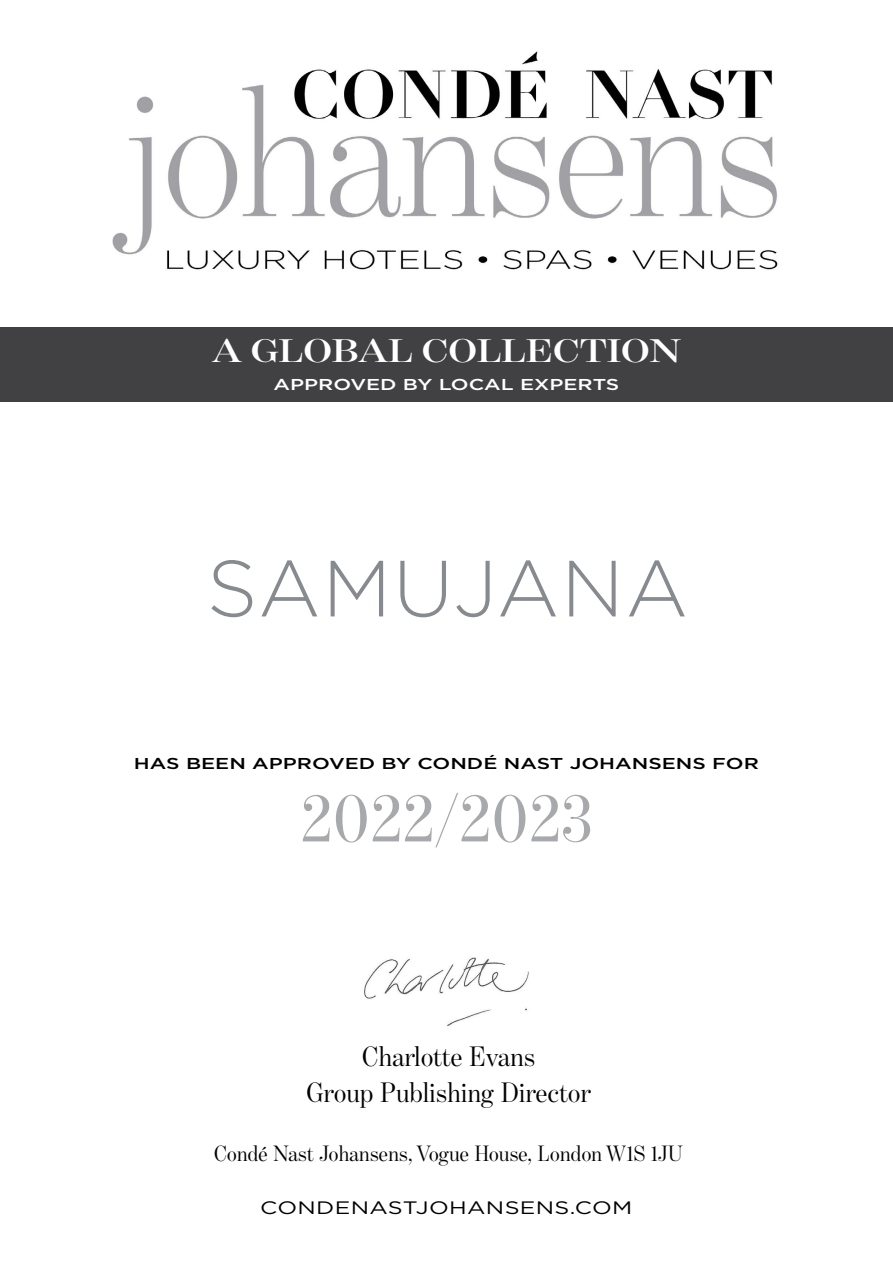
<style>
.page{position:relative;width:893px;height:1263px;background:#fff}
.page>*{position:absolute;margin:0;border:0;box-sizing:border-box;transform-origin:0 0}
.t1{font:300 79.5px "Gotham";letter-spacing:.02em;color:#878a8e}
.t2{font:70.5px "Benton Mod Disp";letter-spacing:.02em;color:#a7a9ac}
.t3{font:600 33.3px "Benton Mod Disp";color:#fff;scale:1.33 1}
.t4{font:28.5px/35.7px "Benton Mod Disp";letter-spacing:.015em;color:#000;text-align:center}
.t5{font:22.5px "Benton Mod Disp";letter-spacing:.015em;color:#000}
.t6{font:18px "Gotham";letter-spacing:.015em;color:#000;scale:1.29 1}
.t7{font:500 15.75px "Gotham";color:#000;scale:1.33 1}
.t8{font:500 15.75px "Gotham";color:#fff;scale:1.33 1}
</style>
<div class="page">
<div style="left:0;top:327px;width:893px;height:75px;background:#414042"></div>
<img style="left:364px;top:957px;width:165px;height:70px">
<img style="left:113px;top:52px;width:665px;height:218px">
<h3 class="t3" style="left:212px;top:332px;width:354px">A GLOBAL COLLECTION</h3>
<p class="t8" style="left:274px;top:374px;width:261px">APPROVED BY LOCAL EXPERTS</p>
<h1 class="t1" style="left:207px;top:538px;width:483px">SAMUJANA</h1>
<p class="t7" style="left:134px;top:753px;width:471px">HAS BEEN APPROVED BY CONDÉ NAST JOHANSENS FOR</p>
<h2 class="t2" style="left:301px;top:779px;width:293px">2022/2023</h2>
<p class="t4" style="left:306px;top:1039px;width:286px">Charlotte Evans<br>Group Publishing Director</p>
<p class="t5" style="left:214px;top:1141px;width:470px">Condé Nast Johansens, Vogue House, London W1S 1JU</p>
<p class="t6" style="left:260px;top:1196px;width:290px">CONDENASTJOHANSENS.COM</p>
</div>
